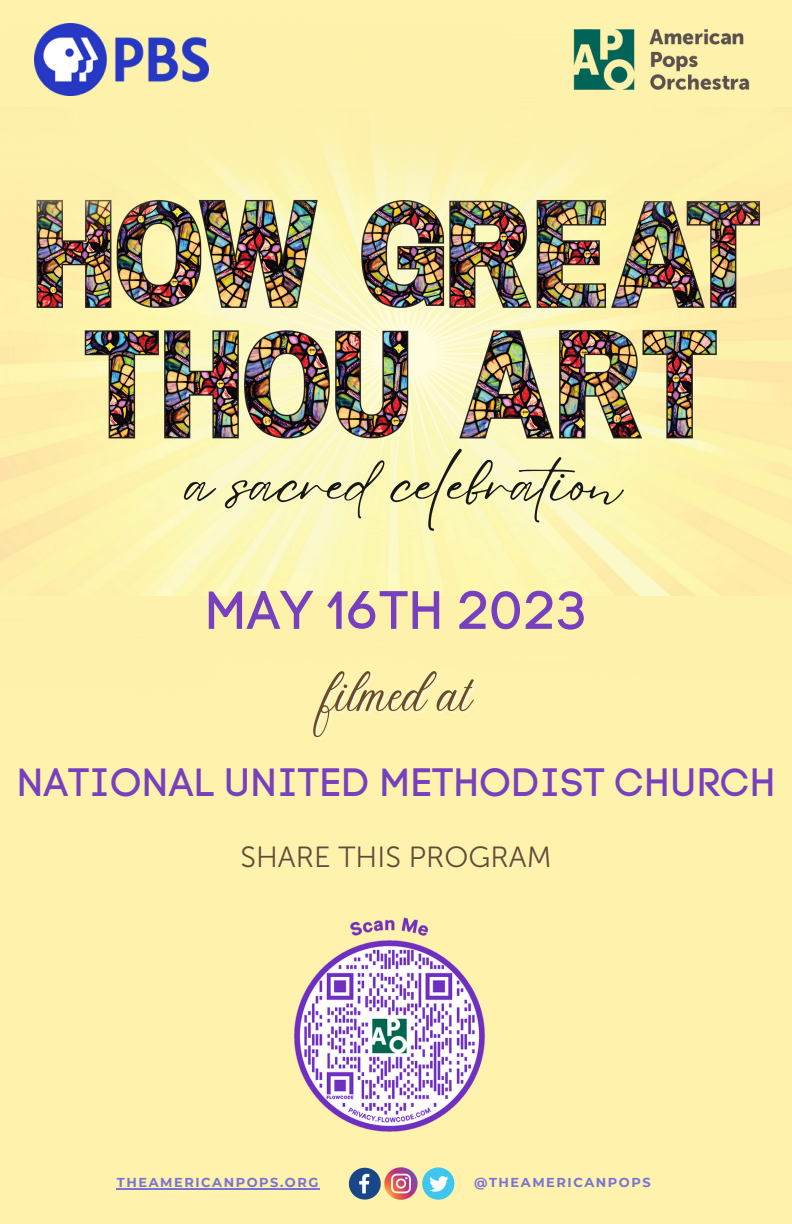
<style>
.page{position:relative;width:792px;height:1224px;background:#fef2ac}
.page>*{position:absolute;margin:0;border:0;box-sizing:border-box;transform-origin:0 0}
.t1{font:56px "Stoic";color:#684b2e}
.t2{font:53.4px "Code Pro Normal LC";color:#7740be}
.t3{font:39.2px "Code Pro Normal LC";color:#7740be}
.t4{font:29px "Museo Sans 300";color:#684b2e}
.t5{font:700 13px "Montserrat";letter-spacing:.12em;color:#7974d3}
</style>
<div class="page">
<svg style="left:349px;top:1170px;width:32px;height:30px"></svg>
<div style="left:422px;top:1167px;width:32px;height:33px;background:#3fc6ee;border-radius:50%"></div>
<svg style="left:429px;top:1176px;width:19px;height:16px"></svg>
<img style="left:385px;top:1170px;width:33px;height:30px">
<hr style="left:117px;top:1188px;width:203px;height:1px;background:#7974d3">
<img style="left:0;top:211px;width:792px;height:384px">
<img style="left:0;top:211px;width:185px;height:31px">
<img style="left:34px;top:50px;width:129px;height:161px">
<img style="left:163px;top:152px;width:186px;height:59px">
<img style="left:349px;top:151px;width:186px;height:68px">
<img style="left:535px;top:162px;width:257px;height:66px">
<img style="left:35px;top:24px;width:174px;height:72px">
<img style="left:573px;top:29px;width:177px;height:61px">
<img style="left:294px;top:917px;width:191px;height:253px">
<p class="t2" style="left:204px;top:578px;width:385px">MAY 16TH 2023</p>
<p class="t1" style="left:321px;top:666px;width:151px">filmed at</p>
<p class="t3" style="left:16px;top:759px;width:761px">NATIONAL UNITED METHODIST CHURCH</p>
<p class="t4" style="left:240px;top:840px;width:313px">SHARE THIS PROGRAM</p>
<p class="t5" style="left:117px;top:1175px;width:203px">THEAMERICANPOPS.ORG</p>
<p class="t5" style="left:474px;top:1175px;width:178px">@THEAMERICANPOPS</p>
</div>
